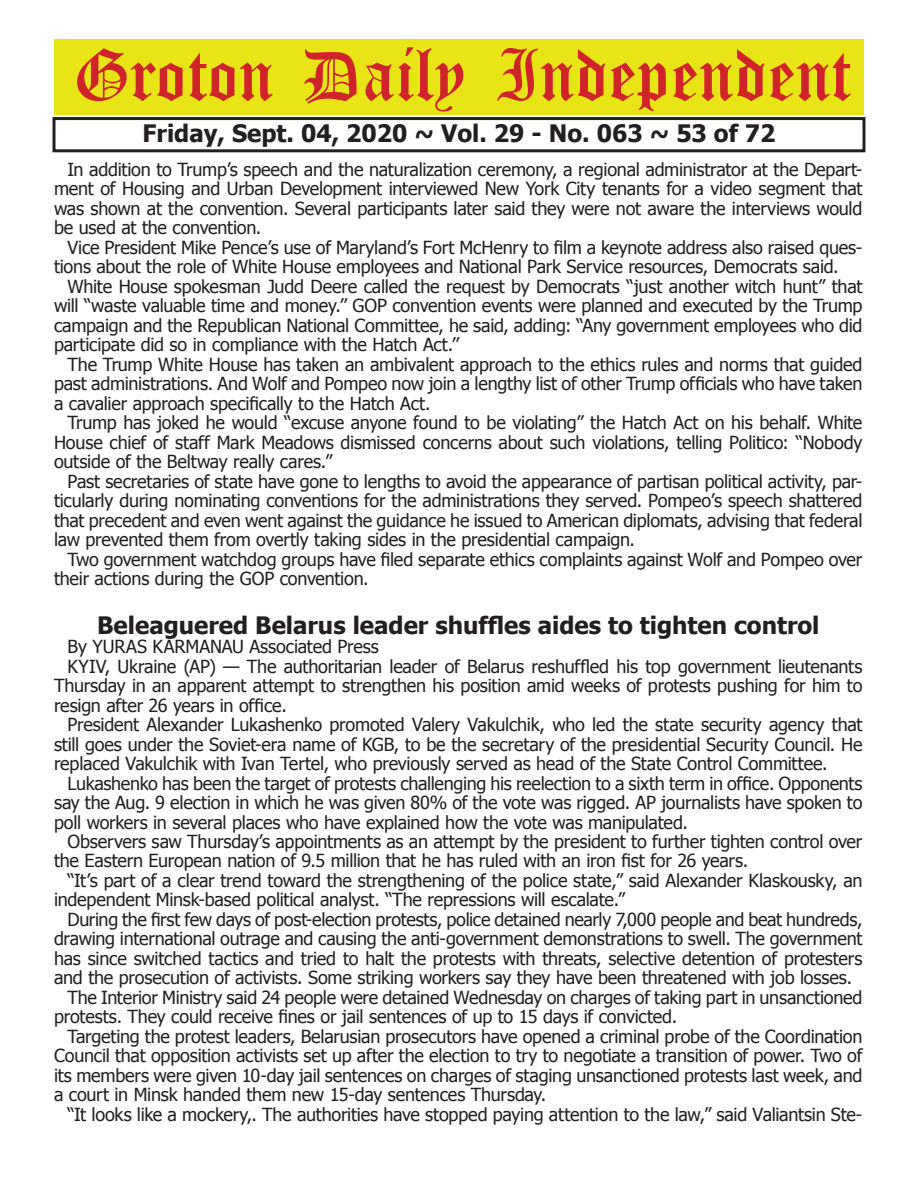
<style>
.page{position:relative;width:918px;height:1188px;background:#fff}
.page>*{position:absolute;margin:0;border:0;box-sizing:border-box;transform-origin:0 0}
.t1{font:54px "Old English Five";color:#d1232a}
.t2{font:700 24px "Tahoma";color:#231f20}
.t3{font:18px/19.5px "Tahoma";letter-spacing:-.01em;color:#231f20;text-align:justify}
</style>
<div class="page">
<div style="left:52px;top:117px;width:814px;height:35px;border:3px solid #231f20"></div>
<div style="left:54px;top:40px;width:810px;height:75px;background:#e7e515"></div>
<h1 class="t1" style="left:73px;top:50px;width:779px">Groton Daily Independent</h1>
<h2 class="t2" style="left:143px;top:116px;width:634px">Friday, Sept. 04, 2020 ~ Vol. 29 - No. 063 ~ 53 of 72</h2>
<p class="t3" style="left:54px;top:159px;width:810px;text-indent:14px">In addition to Trump’s speech and the naturalization ceremony, a regional administrator at the Depart&shy;ment of Housing and Urban Development interviewed New York City tenants for a video segment that was shown at the convention. Several participants later said they were not aware the interviews would be used at the convention.</p>
<p class="t3" style="left:54px;top:237px;width:810px;text-indent:14px">Vice President Mike Pence’s use of Maryland’s Fort McHenry to film a keynote address also raised ques&shy;tions about the role of White House employees and National Park Service resources, Democrats said.</p>
<p class="t3" style="left:54px;top:276px;width:810px;text-indent:14px">White House spokesman Judd Deere called the request by Democrats “just another witch hunt” that will “waste valuable time and money.’’ GOP convention events were planned and executed by the Trump campaign and the Republican National Committee, he said, adding: “Any government employees who did participate did so in compliance with the Hatch Act.’’</p>
<p class="t3" style="left:54px;top:354px;width:810px;text-indent:14px">The Trump White House has taken an ambivalent approach to the ethics rules and norms that guided past administrations. And Wolf and Pompeo now join a lengthy list of other Trump officials who have taken a cavalier approach specifically to the Hatch Act.</p>
<p class="t3" style="left:54px;top:412px;width:810px;text-indent:14px">Trump has joked he would “excuse anyone found to be violating” the Hatch Act on his behalf. White House chief of staff Mark Meadows dismissed concerns about such violations, telling Politico: “Nobody outside of the Beltway really cares.”</p>
<p class="t3" style="left:54px;top:471px;width:810px;text-indent:14px">Past secretaries of state have gone to lengths to avoid the appearance of partisan political activity, par&shy;ticularly during nominating conventions for the administrations they served. Pompeo’s speech shattered that precedent and even went against the guidance he issued to American diplomats, advising that federal law prevented them from overtly taking sides in the presidential campaign.</p>
<p class="t3" style="left:54px;top:549px;width:810px;text-indent:14px">Two government watchdog groups have filed separate ethics complaints against Wolf and Pompeo over their actions during the GOP convention.</p>
<h2 class="t2" style="left:97px;top:608px;width:724px">Beleaguered Belarus leader shuffles aides to tighten control</h2>
<p class="t3" style="left:68px;top:636px;width:313px">By YURAS KARMANAU Associated Press</p>
<p class="t3" style="left:68px;top:655px;width:796px">KYIV, Ukraine (AP) — The authoritarian leader of Belarus reshuffled his top government lieutenants</p>
<p class="t3" style="left:54px;top:675px;width:810px">Thursday in an apparent attempt to strengthen his position amid weeks of protests pushing for him to</p>
<p class="t3" style="left:54px;top:694px;width:234px">resign after 26 years in office.</p>
<p class="t3" style="left:68px;top:714px;width:797px">President Alexander Lukashenko promoted Valery Vakulchik, who led the state security agency that</p>
<p class="t3" style="left:54px;top:733px;width:810px">still goes under the Soviet-era name of KGB, to be the secretary of the presidential Security Council. He</p>
<p class="t3" style="left:54px;top:753px;width:775px">replaced Vakulchik with Ivan Tertel, who previously served as head of the State Control Committee.</p>
<p class="t3" style="left:68px;top:772px;width:797px">Lukashenko has been the target of protests challenging his reelection to a sixth term in office. Opponents</p>
<p class="t3" style="left:54px;top:792px;width:810px">say the Aug. 9 election in which he was given 80% of the vote was rigged. AP journalists have spoken to</p>
<p class="t3" style="left:54px;top:811px;width:635px">poll workers in several places who have explained how the vote was manipulated.</p>
<p class="t3" style="left:68px;top:831px;width:796px">Observers saw Thursday’s appointments as an attempt by the president to further tighten control over</p>
<p class="t3" style="left:54px;top:850px;width:696px">the Eastern European nation of 9.5 million that he has ruled with an iron fist for 26 years.</p>
<p class="t3" style="left:68px;top:870px;width:797px">“It’s part of a clear trend toward the strengthening of the police state,” said Alexander Klaskousky, an</p>
<p class="t3" style="left:54px;top:889px;width:573px">independent Minsk-based political analyst. “The repressions will escalate.”</p>
<p class="t3" style="left:68px;top:909px;width:796px">During the first few days of post-election protests, police detained nearly 7,000 people and beat hundreds,</p>
<p class="t3" style="left:54px;top:928px;width:810px">drawing international outrage and causing the anti-government demonstrations to swell. The government</p>
<p class="t3" style="left:54px;top:948px;width:810px">has since switched tactics and tried to halt the protests with threats, selective detention of protesters</p>
<p class="t3" style="left:54px;top:967px;width:800px">and the prosecution of activists. Some striking workers say they have been threatened with job losses.</p>
<p class="t3" style="left:68px;top:987px;width:796px">The Interior Ministry said 24 people were detained Wednesday on charges of taking part in unsanctioned</p>
<p class="t3" style="left:54px;top:1006px;width:625px">protests. They could receive fines or jail sentences of up to 15 days if convicted.</p>
<p class="t3" style="left:68px;top:1026px;width:796px">Targeting the protest leaders, Belarusian prosecutors have opened a criminal probe of the Coordination</p>
<p class="t3" style="left:54px;top:1045px;width:810px">Council that opposition activists set up after the election to try to negotiate a transition of power. Two of</p>
<p class="t3" style="left:54px;top:1065px;width:810px">its members were given 10-day jail sentences on charges of staging unsanctioned protests last week, and</p>
<p class="t3" style="left:54px;top:1084px;width:494px">a court in Minsk handed them new 15-day sentences Thursday.</p>
<p class="t3" style="left:68px;top:1104px;width:796px">“It looks like a mockery,. The authorities have stopped paying attention to the law,” said Valiantsin Ste-</p>
</div>
